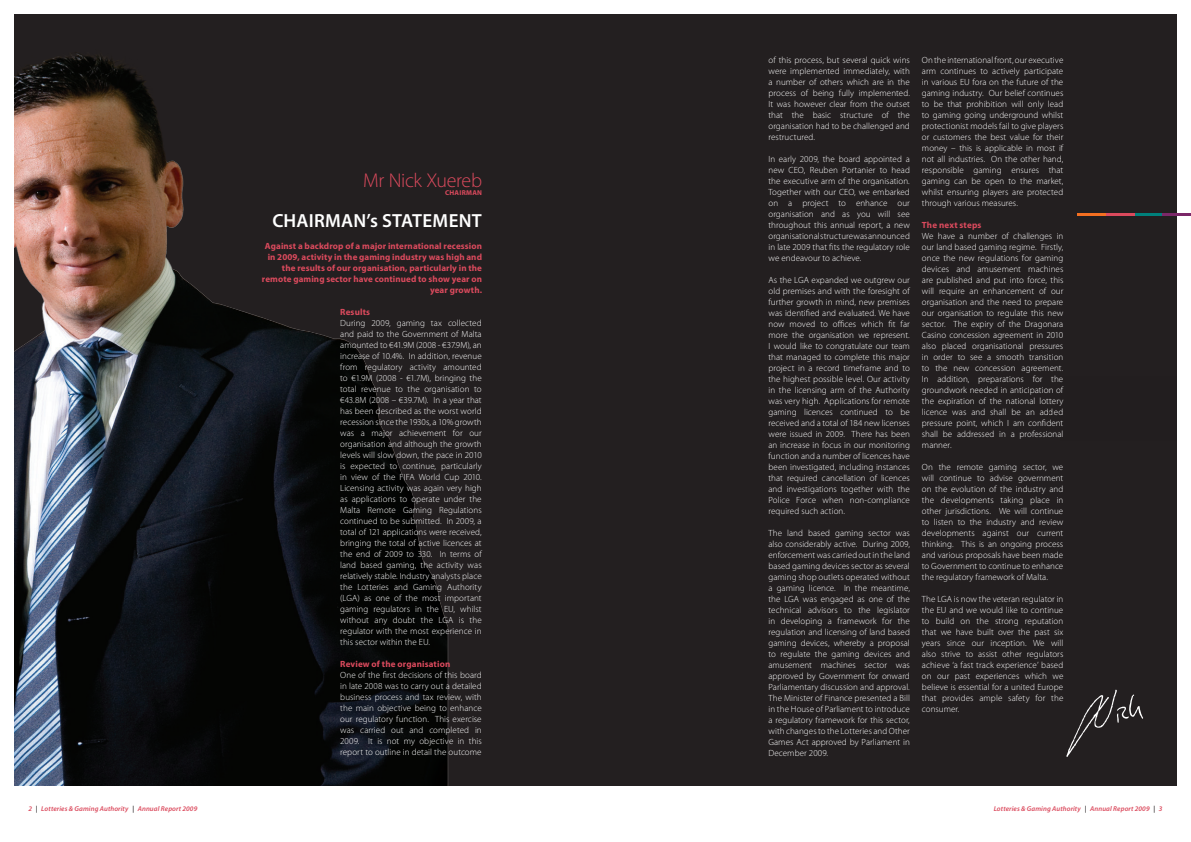
<style>
.page{position:relative;width:1191px;height:842px;background:#fff}
.page>*{position:absolute;margin:0;border:0;box-sizing:border-box;transform-origin:0 0}
.t1{font:300 20px "Myriad Pro";letter-spacing:-.015em;color:#db4a5d}
.t2{font:600 19px "Myriad Pro";letter-spacing:.015em;color:#fff}
.t3{font:300 9px/11px "Myriad Pro";letter-spacing:.005em;color:#fff;text-align:justify}
.t4{font:700 9px/11px "Myriad Pro";letter-spacing:.01em;color:#db4a5d;text-align:right}
.t5{font:italic 600 7px "Myriad Pro";letter-spacing:.015em;color:#db4a5d}
.t6{font:700 7px "Myriad Pro";letter-spacing:.035em;color:#db4a5d}
.s1{color:#231f20}
</style>
<div class="page">
<div style="left:14px;top:14px;width:1162px;height:771px;background:#231f20"></div>
<img style="left:14px;top:54px;width:435px;height:731px">
<svg style="left:1066px;top:690px;width:77px;height:67px"></svg>
<hr style="left:1077px;top:213px;width:29px;height:2px;background:#f36f21">
<hr style="left:1134px;top:213px;width:28px;height:2px;background:#00807b">
<hr style="left:1106px;top:213px;width:28px;height:2px;background:#db4a5d">
<hr style="left:1162px;top:213px;width:29px;height:2px;background:#7b2868">
<h1 class="t1" style="left:363px;top:172px;width:120px">Mr Nick Xuereb</h1>
<p class="t6" style="left:445px;top:190px;width:38px">ChAirmAn</p>
<h2 class="t2" style="left:272px;top:213px;width:211px">CHAIRMAN’S STATEMENT</h2>
<p class="t4" style="left:262px;top:241px;width:222px">Against a backdrop of a major international recession in 2009, activity in the gaming industry was high and the results of our organisation, particularly in the remote gaming sector have continued to show year on year growth.</p>
<p class="t4" style="left:340px;top:307px;width:31px">results</p>
<p class="t3" style="left:340px;top:318px;width:143px">During 2009, gaming tax collected and paid to the Government of Malta amounted to €41.9M (2008 - €37.9M), an increase of 10.4%. In addition, revenue from regulatory activity amounted to €1.9M (2008 - €1.7M), bringing the total revenue to the organisation to €43.8M (2008 – €39.7M). In a year that has been described as the worst world recession since the 1930s, a 10% growth was a major achievement for our organisation and although the growth levels will slow down, the pace in 2010 is expected to continue, particularly in view of the FIFA World Cup 2010.<br>Licensing activity was again very high as applications to operate under the Malta Remote Gaming Regulations continued to be submitted. In 2009, a total of 121 applications were received, bringing the total of active licences at the end of 2009 to 330. In terms of land based gaming, the activity was relatively stable. Industry analysts place the Lotteries and Gaming Authority (LGA) as one of the most important gaming regulators in the EU, whilst without any doubt the LGA is the regulator with the most experience in this sector within the EU.</p>
<p class="t4" style="left:340px;top:659px;width:111px">review of the organisation</p>
<p class="t3" style="left:340px;top:670px;width:143px">One of the first decisions of this board in late 2008 was to carry out a detailed business process and tax review, with the main objective being to enhance our regulatory function. This exercise was carried out and completed in 2009. It is not my objective in this report to outline in detail the outcome</p>
<p class="t3" style="left:768px;top:56px;width:143px">of this process, but several quick wins were implemented immediately, with a number of others which are in the process of being fully implemented.<br>It was however clear from the outset that the basic structure of the organisation had to be challenged and restructured.</p>
<p class="t3" style="left:768px;top:155px;width:143px">In early 2009, the board appointed a new CEO, Reuben Portanier to head the executive arm of the organisation.<br>Together with our CEO, we embarked on a project to enhance our organisation and as you will see throughout this annual report, a new organisational structure was announced in late 2009 that fits the regulatory role we endeavour to achieve.</p>
<p class="t3" style="left:768px;top:276px;width:143px">As the LGA expanded we outgrew our old premises and with the foresight of further growth in mind, new premises was identified and evaluated. We have now moved to offices which fit far more the organisation we represent.<br>I would like to congratulate our team that managed to complete this major project in a record timeframe and to the highest possible level. Our activity in the licensing arm of the Authority was very high. Applications for remote gaming licences continued to be received and a total of 184 new licenses were issued in 2009. There has been an increase in focus in our monitoring function and a number of licences have been investigated, including instances that required cancellation of licences and investigations together with the Police Force when non-compliance required such action.</p>
<p class="t3" style="left:768px;top:529px;width:143px">The land based gaming sector was also considerably active. During 2009, enforcement was carried out in the land based gaming devices sector as several gaming shop outlets operated without a gaming licence. In the meantime, the LGA was engaged as one of the technical advisors to the legislator in developing a framework for the regulation and licensing of land based gaming devices, whereby a proposal to regulate the gaming devices and amusement machines sector was approved by Government for onward Parliamentary discussion and approval.<br>The Minister of Finance presented a Bill in the House of Parliament to introduce a regulatory framework for this sector, with changes to the Lotteries and Other Games Act approved by Parliament in December 2009.</p>
<p class="t3" style="left:922px;top:55px;width:143px">On the international front, our executive arm continues to actively participate in various EU fora on the future of the gaming industry. Our belief continues to be that prohibition will only lead to gaming going underground whilst protectionist models fail to give players or customers the best value for their money – this is applicable in most if not all industries. On the other hand, responsible gaming ensures that gaming can be open to the market, whilst ensuring players are protected through various measures.</p>
<p class="t4" style="left:922px;top:220px;width:61px">The next steps</p>
<p class="t3" style="left:922px;top:231px;width:143px">We have a number of challenges in our land based gaming regime. Firstly, once the new regulations for gaming devices and amusement machines are published and put into force, this will require an enhancement of our organisation and the need to prepare our organisation to regulate this new sector. The expiry of the Dragonara Casino concession agreement in 2010 also placed organisational pressures in order to see a smooth transition to the new concession agreement.<br>In addition, preparations for the groundwork needed in anticipation of the expiration of the national lottery licence was and shall be an added pressure point, which I am confident shall be addressed in a professional manner.</p>
<p class="t3" style="left:922px;top:462px;width:143px">On the remote gaming sector, we will continue to advise government on the evolution of the industry and the developments taking place in other jurisdictions. We will continue to listen to the industry and review developments against our current thinking. This is an ongoing process and various proposals have been made to Government to continue to enhance the regulatory framework of Malta.</p>
<p class="t3" style="left:922px;top:594px;width:143px">The LGA is now the veteran regulator in the EU and we would like to continue to build on the strong reputation that we have built over the past six years since our inception. We will also strive to assist other regulators achieve ‘a fast track experience’ based on our past experiences which we believe is essential for a united Europe that provides ample safety for the consumer.</p>
<p class="t5" style="left:28px;top:806px;width:170px">2 <span class="s1">|</span> Lotteries &amp; Gaming Authority <span class="s1">|</span> Annual Report 2009</p>
<p class="t5" style="left:993px;top:806px;width:170px">Lotteries &amp; Gaming Authority <span class="s1">|</span> Annual Report 2009 <span class="s1">|</span> 3</p>
</div>
